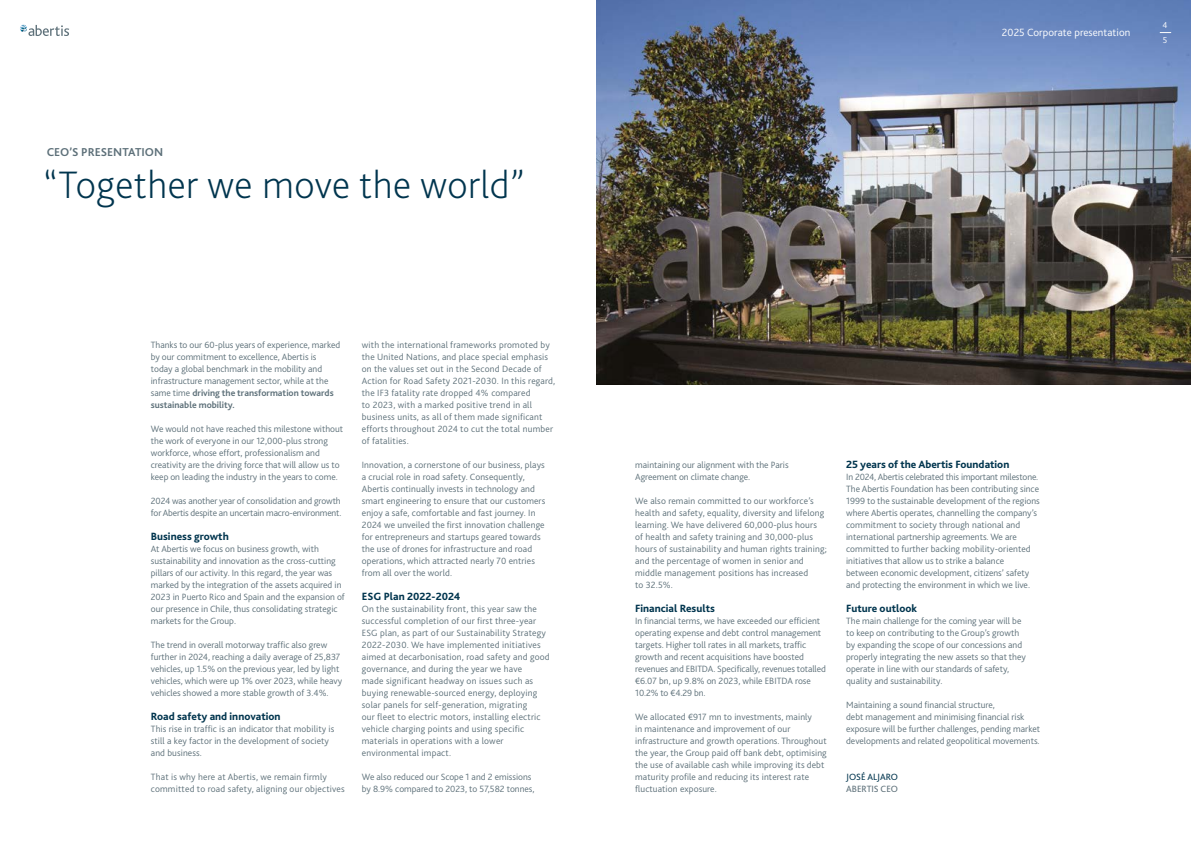
<style>
.page{position:relative;width:1191px;height:842px;background:#fff}
.page>*{position:absolute;margin:0;border:0;box-sizing:border-box;transform-origin:0 0}
.t1{font:200 40px "Bliss 2";letter-spacing:.01em;color:#00354e}
.t2{font:700 12px "Bliss 2";color:#5d7079}
.t3{font:800 11px "Bliss 2";color:#00354e}
.t4{font:300 11px "Bliss 2";letter-spacing:.005em;color:#fff}
.t5{font:300 9.5px/12px "Bliss 2";color:#5d7079}
.t6{font:300 9.5px/12px "Bliss 2";letter-spacing:.02em;color:#5d7079}
.t7{font:9.5px "Bliss 2";color:#00354e}
.t8{font:9.5px "Bliss 2";color:#5d7079}
.t9{font:300 9px/15px "Bliss 2";color:#fff}
.s1{font-weight:700}
</style>
<div class="page">
<svg style="left:20px;top:25px;width:49px;height:11px"></svg>
<img style="left:596px;top:0;width:595px;height:384px">
<svg style="left:1159px;top:32px;width:12px;height:1px"></svg>
<p class="t2" style="left:47px;top:145px;width:118px">CEO’S PRESENTATION</p>
<h1 class="t1" style="left:43px;top:160px;width:483px">“Together we move the world”</h1>
<p class="t5" style="left:151px;top:339px;width:191px">Thanks to our 60-plus years of experience, marked by our commitment to excellence, Abertis is today a global benchmark in the mobility and infrastructure management sector, while at the same time <span class="s1">driving the transformation towards sustainable mobility.</span></p>
<p class="t5" style="left:151px;top:423px;width:194px">We would not have reached this milestone without the work of everyone in our 12,000-plus strong workforce, whose effort, professionalism and creativity are the driving force that will allow us to keep on leading the industry in the years to come.</p>
<p class="t5" style="left:151px;top:495px;width:192px">2024 was another year of consolidation and growth for Abertis despite an uncertain macro-environment.</p>
<p class="t3" style="left:151px;top:530px;width:79px">Business growth</p>
<p class="t5" style="left:151px;top:543px;width:195px">At Abertis we focus on business growth, with sustainability and innovation as the cross-cutting pillars of our activity. In this regard, the year was marked by the integration of the assets acquired in 2023 in Puerto Rico and Spain and the expansion of our presence in Chile, thus consolidating strategic markets for the Group.</p>
<p class="t5" style="left:151px;top:639px;width:193px">The trend in overall motorway traffic also grew further in 2024, reaching a daily average of 25,837 vehicles, up 1.5% on the previous year, led by light vehicles, which were up 1% over 2023, while heavy vehicles showed a more stable growth of 3.4%.</p>
<p class="t3" style="left:151px;top:710px;width:131px">Road safety and innovation</p>
<p class="t5" style="left:151px;top:723px;width:185px">This rise in traffic is an indicator that mobility is still a key factor in the development of society and business.</p>
<p class="t6" style="left:151px;top:771px;width:195px">That is why here at Abertis, we remain firmly committed to road safety, aligning our objectives</p>
<p class="t6" style="left:362px;top:339px;width:195px">with the international frameworks promoted by the United Nations, and place special emphasis on the values set out in the Second Decade of Action for Road Safety 2021-2030. In this regard, the IF3 fatality rate dropped 4% compared<br>to 2023, with a marked positive trend in all business units, as all of them made significant efforts throughout 2024 to cut the total number of fatalities.</p>
<p class="t5" style="left:362px;top:459px;width:185px">Innovation, a cornerstone of our business, plays a crucial role in road safety. Consequently, Abertis continually invests in technology and smart engineering to ensure that our customers enjoy a safe, comfortable and fast journey. In 2024 we unveiled the first innovation challenge for entrepreneurs and startups geared towards the use of drones for infrastructure and road operations, which attracted nearly 70 entries from all over the world.</p>
<p class="t3" style="left:362px;top:590px;width:100px">ESG Plan 2022-2024</p>
<p class="t6" style="left:362px;top:603px;width:189px">On the sustainability front, this year saw the successful completion of our first three-year ESG plan, as part of our Sustainability Strategy 2022-2030. We have implemented initiatives aimed at decarbonisation, road safety and good governance, and during the year we have<br>made significant headway on issues such as buying renewable-sourced energy, deploying solar panels for self-generation, migrating<br>our fleet to electric motors, installing electric vehicle charging points and using specific materials in operations with a lower environmental impact.</p>
<p class="t5" style="left:362px;top:771px;width:174px">We also reduced our Scope 1 and 2 emissions by 8.9% compared to 2023, to 57,582 tonnes,</p>
<p class="t4" style="left:1002px;top:25px;width:130px">2025 Corporate presentation</p>
<p class="t9" style="left:1162px;top:17px;width:6px">4<br>5</p>
<p class="t5" style="left:635px;top:459px;width:155px">maintaining our alignment with the Paris<br>Agreement on climate change.</p>
<p class="t5" style="left:635px;top:495px;width:193px">We also remain committed to our workforce’s health and safety, equality, diversity and lifelong learning. We have delivered 60,000-plus hours of health and safety training and 30,000-plus hours of sustainability and human rights training; and the percentage of women in senior and middle management positions has increased<br>to 32.5%.</p>
<p class="t3" style="left:635px;top:602px;width:81px">Financial Results</p>
<p class="t5" style="left:635px;top:615px;width:192px">In financial terms, we have exceeded our efficient operating expense and debt control management targets. Higher toll rates in all markets, traffic growth and recent acquisitions have boosted revenues and EBITDA. Specifically, revenues totalled €6.07 bn, up 9.8% on 2023, while EBITDA rose 10.2% to €4.29 bn.</p>
<p class="t5" style="left:635px;top:711px;width:193px">We allocated €917 mn to investments, mainly<br>in maintenance and improvement of our infrastructure and growth operations. Throughout the year, the Group paid off bank debt, optimising the use of available cash while improving its debt maturity profile and reducing its interest rate fluctuation exposure.</p>
<p class="t3" style="left:846px;top:458px;width:165px">25 years of the Abertis Foundation</p>
<p class="t5" style="left:846px;top:471px;width:195px">In 2024, Abertis celebrated this important milestone.<br>The Abertis Foundation has been contributing since 1999 to the sustainable development of the regions where Abertis operates, channelling the company’s commitment to society through national and international partnership agreements. We are committed to further backing mobility-oriented initiatives that allow us to strike a balance<br>between economic development, citizens’ safety and protecting the environment in which we live.</p>
<p class="t3" style="left:846px;top:602px;width:72px">Future outlook</p>
<p class="t5" style="left:846px;top:615px;width:181px">The main challenge for the coming year will be to keep on contributing to the Group’s growth by expanding the scope of our concessions and properly integrating the new assets so that they operate in line with our standards of safety, quality and sustainability.</p>
<p class="t5" style="left:846px;top:699px;width:195px">Maintaining a sound financial structure,<br>debt management and minimising financial risk exposure will be further challenges, pending market developments and related geopolitical movements.</p>
<p class="t7" style="left:846px;top:771px;width:53px">JOSÉ ALJARO</p>
<p class="t8" style="left:846px;top:783px;width:53px">ABERTIS CEO</p>
</div>
